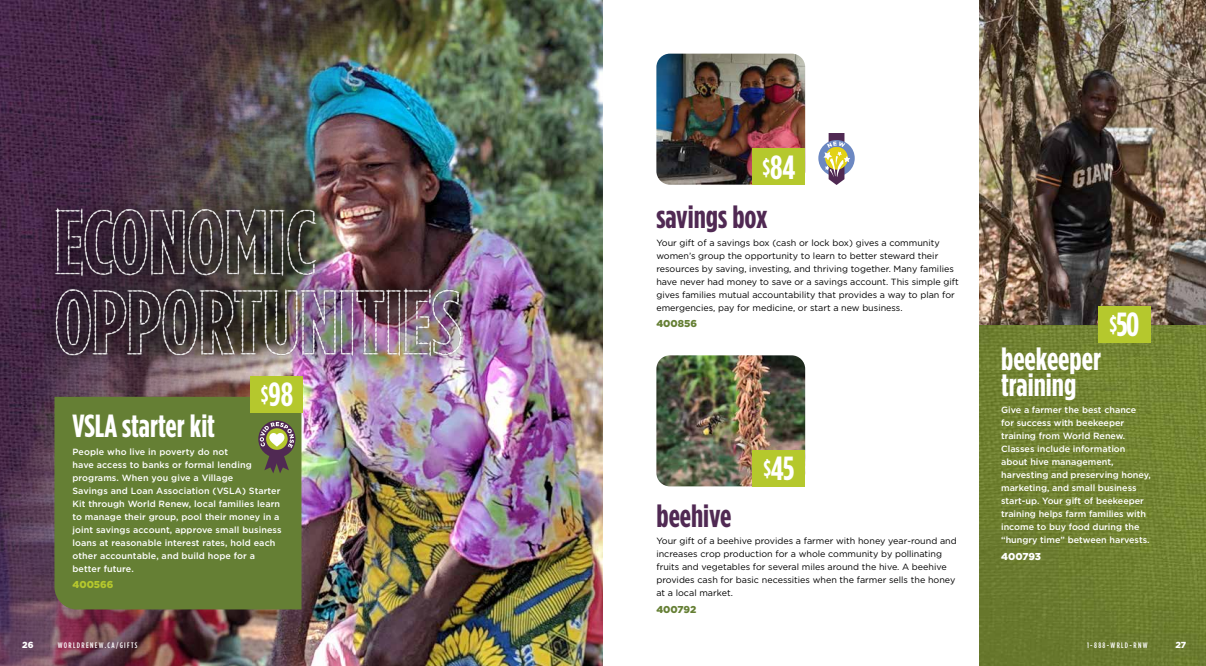
<style>
.page{position:relative;width:1206px;height:666px;background:#fff}
.page>*{position:absolute;margin:0;border:0;box-sizing:border-box;transform-origin:0 0}
.t1{font:700 33.4px "Gotham Condensed";letter-spacing:-.01em;color:#fff}
.t2{font:700 32px/25.4px "Gotham Condensed";color:#fff}
.t3{font:700 32px "Gotham Condensed";color:#502953}
.t4{font:900 10px "Gotham";color:#657f34}
.t5{font:900 10px "Gotham";color:#b5c82d}
.t6{font:900 10px "Gotham";letter-spacing:-.015em;color:#fff}
.t7{font:500 9px/13px "Gotham";color:#fff}
.t8{font:9px/13px "Gotham";color:#000}
.t9{font:900 8.8px "Gotham";color:#fff}
.t10{font:500 8px "Gotham Condensed";letter-spacing:.17em;color:#fff}
.s1{font-size:22px}
</style>
<div class="page">
<img style="left:0;top:0;width:603px;height:666px">
<div style="left:54px;top:397px;width:248px;height:212px;background:#657f34"></div>
<div style="left:251px;top:376px;width:52px;height:37px;background:#b5c82d"></div>
<svg style="left:258px;top:420px;width:38px;height:38px"></svg>
<svg style="left:260px;top:422px;width:34px;height:51px;background:#7d7560"></svg>
<img style="left:980px;top:324px;width:226px;height:342px">
<img style="left:656px;top:355px;width:149px;height:131px">
<div style="left:753px;top:450px;width:52px;height:36px;background:#b5c82d"></div>
<img style="left:656px;top:54px;width:149px;height:131px">
<div style="left:753px;top:149px;width:52px;height:36px;background:#b5c82d"></div>
<img style="left:980px;top:0;width:226px;height:324px">
<div style="left:818px;top:140px;width:37px;height:36px;background:#6c88c2;border-radius:50%"></div>
<svg style="left:824px;top:133px;width:26px;height:52px"></svg>
<div style="left:1098px;top:306px;width:53px;height:36px;background:#b5c82d"></div>
<img style="left:39px;top:192px;width:439px;height:180px">
<img style="left:46px;top:182px;width:452px;height:173px">
<h1 class="t1" style="left:261px;top:376px;width:34px"><span class="s1">$</span>98</h1>
<h2 class="t2" style="left:72px;top:413px;width:144px">VSLA starter kit</h2>
<p class="t7" style="left:72px;top:445px;width:211px">People who live in poverty do not<br>have access to banks or formal lending programs. When you give a Village<br>Savings and Loan Association (VSLA) Starter Kit through World Renew, local families learn to manage their group, pool their money in a joint savings account, approve small business loans at reasonable interest rates, hold each other accountable, and build hope for a better future.</p>
<p class="t5" style="left:72px;top:579px;width:42px">400566</p>
<h1 class="t1" style="left:762px;top:148px;width:35px"><span class="s1">$</span>84</h1>
<h2 class="t3" style="left:656px;top:199px;width:113px">savings box</h2>
<p class="t8" style="left:656px;top:236px;width:304px">Your gift of a savings box (cash or lock box) gives a community women’s group the opportunity to learn to better steward their resources by saving, investing, and thriving together. Many families have never had money to save or a savings account. This simple gift gives families mutual accountability that provides a way to plan for emergencies, pay for medicine, or start a new business.</p>
<p class="t4" style="left:656px;top:318px;width:42px">400856</p>
<h1 class="t1" style="left:763px;top:449px;width:33px"><span class="s1">$</span>45</h1>
<h2 class="t3" style="left:656px;top:497px;width:76px">beehive</h2>
<p class="t8" style="left:656px;top:534px;width:302px">Your gift of a beehive provides a farmer with honey year-round and increases crop production for a whole community by pollinating fruits and vegetables for several miles around the hive. A beehive provides cash for basic necessities when the farmer sells the honey at a local market.</p>
<p class="t4" style="left:656px;top:603px;width:41px">400792</p>
<h1 class="t1" style="left:1110px;top:306px;width:31px"><span class="s1">$</span>50</h1>
<h2 class="t2" style="left:1001px;top:345px;width:101px">beekeeper training</h2>
<p class="t7" style="left:1001px;top:403px;width:151px">Give a farmer the best chance for success with beekeeper training from World Renew.<br>Classes include information about hive management, harvesting and preserving honey, marketing, and small business start-up. Your gift of beekeeper training helps farm families with income to buy food during the “hungry time” between harvests.</p>
<p class="t6" style="left:1001px;top:550px;width:41px">400793</p>
<p class="t9" style="left:22px;top:640px;width:13px">26</p>
<p class="t10" style="left:58px;top:641px;width:81px">WORLDRENEW.CA/GIFTS</p>
<p class="t10" style="left:1087px;top:641px;width:62px">1-888-WRLD-RNW</p>
<p class="t9" style="left:1175px;top:640px;width:12px">27</p>
</div>
